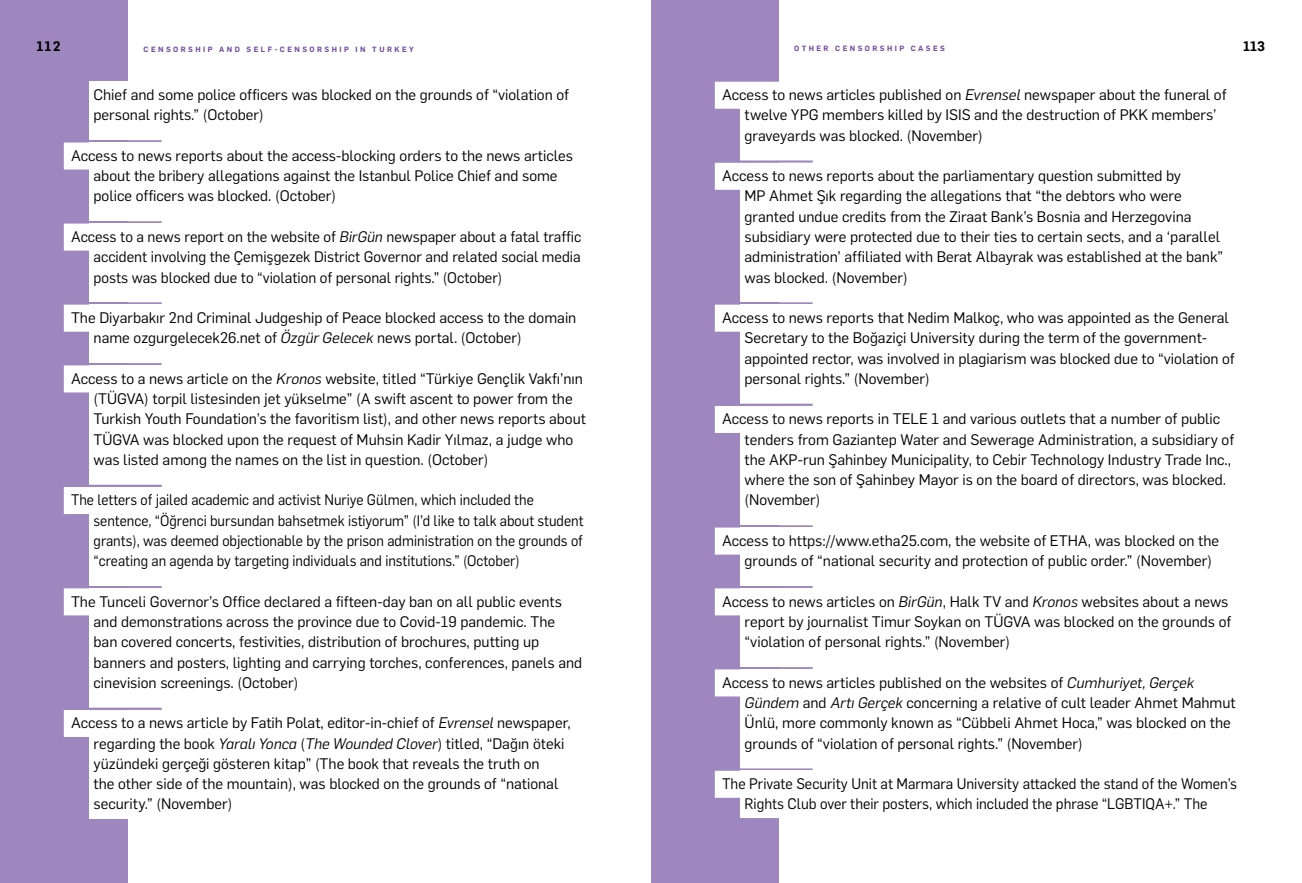
<style>
.page{position:relative;width:1302px;height:883px;background:#fff}
.page>*{position:absolute;margin:0;border:0;box-sizing:border-box;transform-origin:0 0}
.t1{font:15px/20.2px "Flama";color:#000}
.t2{font:15px/20.2px "Flama";color:#000;scale:.93 1}
.t3{font:15px/20.2px "Flama";color:#000;text-align:center;scale:.96 1}
.t4{font:600 13.5px "Flama";letter-spacing:.035em;color:#000}
.t5{font:600 7.5px "Flama";letter-spacing:.325em;color:#724c9f}
.s1{font-style:italic}
</style>
<div class="page">
<div style="left:0;top:0;width:128px;height:882px;background:#9e86be"></div>
<div style="left:651px;top:0;width:127px;height:882px;background:#9e86be"></div>
<div style="left:89px;top:82px;width:498px;height:47px;background:#fff"></div>
<div style="left:89px;top:126px;width:498px;height:14px;background:#fff"></div>
<hr style="left:64px;top:140px;width:98px;height:2px;background:#9e86be">
<div style="left:89px;top:142px;width:498px;height:68px;background:#fff"></div>
<div style="left:64px;top:142px;width:512px;height:27px;background:#fff"></div>
<div style="left:89px;top:207px;width:498px;height:14px;background:#fff"></div>
<hr style="left:64px;top:221px;width:98px;height:2px;background:#9e86be">
<div style="left:89px;top:223px;width:498px;height:68px;background:#fff"></div>
<div style="left:64px;top:223px;width:520px;height:27px;background:#fff"></div>
<div style="left:89px;top:288px;width:498px;height:14px;background:#fff"></div>
<hr style="left:64px;top:302px;width:98px;height:2px;background:#9e86be">
<div style="left:89px;top:304px;width:498px;height:48px;background:#fff"></div>
<div style="left:64px;top:304px;width:516px;height:27px;background:#fff"></div>
<div style="left:89px;top:349px;width:498px;height:14px;background:#fff"></div>
<hr style="left:64px;top:363px;width:98px;height:2px;background:#9e86be">
<div style="left:89px;top:365px;width:498px;height:108px;background:#fff"></div>
<div style="left:64px;top:365px;width:522px;height:27px;background:#fff"></div>
<div style="left:89px;top:471px;width:498px;height:13px;background:#fff"></div>
<hr style="left:64px;top:484px;width:98px;height:3px;background:#9e86be">
<div style="left:89px;top:487px;width:498px;height:88px;background:#fff"></div>
<div style="left:64px;top:487px;width:473px;height:27px;background:#fff"></div>
<div style="left:89px;top:572px;width:498px;height:14px;background:#fff"></div>
<hr style="left:64px;top:586px;width:98px;height:2px;background:#9e86be">
<div style="left:89px;top:588px;width:498px;height:108px;background:#fff"></div>
<div style="left:64px;top:588px;width:501px;height:27px;background:#fff"></div>
<div style="left:89px;top:693px;width:498px;height:14px;background:#fff"></div>
<hr style="left:64px;top:707px;width:98px;height:2px;background:#9e86be">
<div style="left:89px;top:709px;width:498px;height:109px;background:#fff"></div>
<div style="left:64px;top:709px;width:510px;height:27px;background:#fff"></div>
<div style="left:740px;top:82px;width:497px;height:67px;background:#fff"></div>
<div style="left:714px;top:82px;width:515px;height:27px;background:#fff"></div>
<div style="left:740px;top:147px;width:497px;height:13px;background:#fff"></div>
<hr style="left:714px;top:160px;width:98px;height:3px;background:#9e86be">
<div style="left:740px;top:163px;width:497px;height:128px;background:#fff"></div>
<div style="left:714px;top:163px;width:470px;height:27px;background:#fff"></div>
<div style="left:740px;top:288px;width:497px;height:14px;background:#fff"></div>
<hr style="left:714px;top:302px;width:98px;height:2px;background:#9e86be">
<div style="left:740px;top:304px;width:497px;height:88px;background:#fff"></div>
<div style="left:714px;top:304px;width:518px;height:27px;background:#fff"></div>
<div style="left:740px;top:390px;width:497px;height:13px;background:#fff"></div>
<hr style="left:714px;top:403px;width:98px;height:3px;background:#9e86be">
<div style="left:740px;top:406px;width:497px;height:108px;background:#fff"></div>
<div style="left:714px;top:406px;width:509px;height:27px;background:#fff"></div>
<div style="left:740px;top:511px;width:497px;height:14px;background:#fff"></div>
<hr style="left:714px;top:525px;width:98px;height:2px;background:#9e86be">
<div style="left:740px;top:527px;width:497px;height:48px;background:#fff"></div>
<div style="left:714px;top:527px;width:508px;height:27px;background:#fff"></div>
<div style="left:740px;top:572px;width:497px;height:14px;background:#fff"></div>
<hr style="left:714px;top:586px;width:98px;height:2px;background:#9e86be">
<div style="left:740px;top:588px;width:497px;height:68px;background:#fff"></div>
<div style="left:714px;top:588px;width:517px;height:27px;background:#fff"></div>
<div style="left:740px;top:653px;width:497px;height:14px;background:#fff"></div>
<hr style="left:714px;top:667px;width:98px;height:2px;background:#9e86be">
<div style="left:740px;top:669px;width:497px;height:88px;background:#fff"></div>
<div style="left:714px;top:669px;width:483px;height:27px;background:#fff"></div>
<div style="left:740px;top:754px;width:497px;height:14px;background:#fff"></div>
<hr style="left:714px;top:768px;width:98px;height:2px;background:#9e86be">
<div style="left:740px;top:770px;width:497px;height:48px;background:#fff"></div>
<div style="left:714px;top:770px;width:523px;height:27px;background:#fff"></div>
<p class="t4" style="left:37px;top:37px;width:25px">112</p>
<p class="t5" style="left:144px;top:43px;width:272px">CENSORSHIP AND SELF-CENSORSHIP IN TURKEY</p>
<p class="t5" style="left:794px;top:43px;width:272px">CENSORSHIP AND SELF-CENSORSHIP IN TURKEY</p>
<p class="t4" style="left:1242px;top:37px;width:24px">113</p>
<p class="t1" style="left:94px;top:84px;width:477px">Chief and some police officers was blocked on the grounds of “violation of personal rights.” (October)</p>
<p class="t1" style="left:94px;top:144px;width:481px;text-indent:-23px">Access to news reports about the access-blocking orders to the news articles about the bribery allegations against the Istanbul Police Chief and some police officers was blocked. (October)</p>
<p class="t1" style="left:94px;top:225px;width:489px;text-align:justify;text-indent:-23px">Access to a news report on the website of <span class="s1">BirGün</span> newspaper about a fatal traffic accident involving the Çemişgezek District Governor and related social media posts was blocked due to “violation of personal rights.” (October)</p>
<p class="t1" style="left:94px;top:306px;width:484px;text-indent:-23px">The Diyarbakır 2nd Criminal Judgeship of Peace blocked access to the domain name ozgurgelecek26.net of <span class="s1">Özgür Gelecek</span> news portal. (October)</p>
<p class="t1" style="left:94px;top:367px;width:494px;text-indent:-23px">Access to a news article on the <span class="s1">Kronos</span> website, titled “Türkiye Gençlik Vakfı’nın (TÜGVA) torpil listesinden jet yükselme” (A swift ascent to power from the Turkish Youth Foundation’s the favoritism list), and other news reports about TÜGVA was blocked upon the request of Muhsin Kadir Yılmaz, a judge who was listed among the names on the list in question. (October)</p>
<p class="t2" style="left:94px;top:489px;width:528px;text-indent:-23px">The letters of jailed academic and activist Nuriye Gülmen, which included the sentence, “Öğrenci bursundan bahsetmek istiyorum” (I’d like to talk about student grants), was deemed objectionable by the prison administration on the grounds of “creating an agenda by targeting individuals and institutions.” (October)</p>
<p class="t1" style="left:94px;top:590px;width:490px;text-indent:-23px">The Tunceli Governor’s Office declared a fifteen-day ban on all public events and demonstrations across the province due to Covid-19 pandemic. The ban covered concerts, festivities, distribution of brochures, putting up banners and posters, lighting and carrying torches, conferences, panels and cinevision screenings. (October)</p>
<p class="t1" style="left:94px;top:711px;width:478px;text-indent:-23px">Access to a news article by Fatih Polat, editor-in-chief of <span class="s1">Evrensel</span> newspaper, regarding the book <span class="s1">Yaralı Yonca</span> (<span class="s1">The Wounded Clover</span>) titled, “Dağın öteki yüzündeki gerçeği gösteren kitap” (The book that reveals the truth on<br>the other side of the mountain), was blocked on the grounds of “national security.” (November)</p>
<p class="t5" style="left:794px;top:43px;width:152px">OTHER CENSORSHIP CASES</p>
<p class="t1" style="left:744px;top:84px;width:483px;text-indent:-23px">Access to news articles published on <span class="s1">Evrensel</span> newspaper about the funeral of twelve YPG members killed by ISIS and the destruction of PKK members’ graveyards was blocked. (November)</p>
<p class="t1" style="left:744px;top:165px;width:480px;text-indent:-23px">Access to news reports about the parliamentary question submitted by<br>MP Ahmet Şık regarding the allegations that “the debtors who were granted undue credits from the Ziraat Bank’s Bosnia and Herzegovina subsidiary were protected due to their ties to certain sects, and a ‘parallel administration’ affiliated with Berat Albayrak was established at the bank” was blocked. (November)</p>
<p class="t1" style="left:744px;top:306px;width:491px;text-indent:-23px">Access to news reports that Nedim Malkoç, who was appointed as the General Secretary to the Boğaziçi University during the term of the government&shy;appointed rector, was involved in plagiarism was blocked due to “violation of personal rights.” (November)</p>
<p class="t1" style="left:744px;top:408px;width:491px;text-indent:-23px">Access to news reports in TELE 1 and various outlets that a number of public tenders from Gaziantep Water and Sewerage Administration, a subsidiary of the AKP-run Şahinbey Municipality, to Cebir Technology Industry Trade Inc., where the son of Şahinbey Mayor is on the board of directors, was blocked. (November)</p>
<p class="t1" style="left:744px;top:529px;width:476px;text-indent:-23px">Access to https://www.etha25.com, the website of ETHA, was blocked on the grounds of “national security and protection of public order.” (November)</p>
<p class="t1" style="left:744px;top:590px;width:488px;text-indent:-23px">Access to news articles on <span class="s1">BirGün</span>, Halk TV and <span class="s1">Kronos</span> websites about a news report by journalist Timur Soykan on TÜGVA was blocked on the grounds of “violation of personal rights.” (November)</p>
<p class="t1" style="left:744px;top:671px;width:492px;text-indent:-23px">Access to news articles published on the websites of <span class="s1">Cumhuriyet, Gerçek Gündem</span> and <span class="s1">Artı Gerçek</span> concerning a relative of cult leader Ahmet Mahmut Ünlü, more commonly known as “Cübbeli Ahmet Hoca,” was blocked on the grounds of “violation of personal rights.” (November)</p>
<p class="t3" style="left:722px;top:772px;width:538px">The Private Security Unit at Marmara University attacked the stand of the Women’s<br>Rights Club over their posters, which included the phrase “LGBTIQA+.” The</p>
</div>
